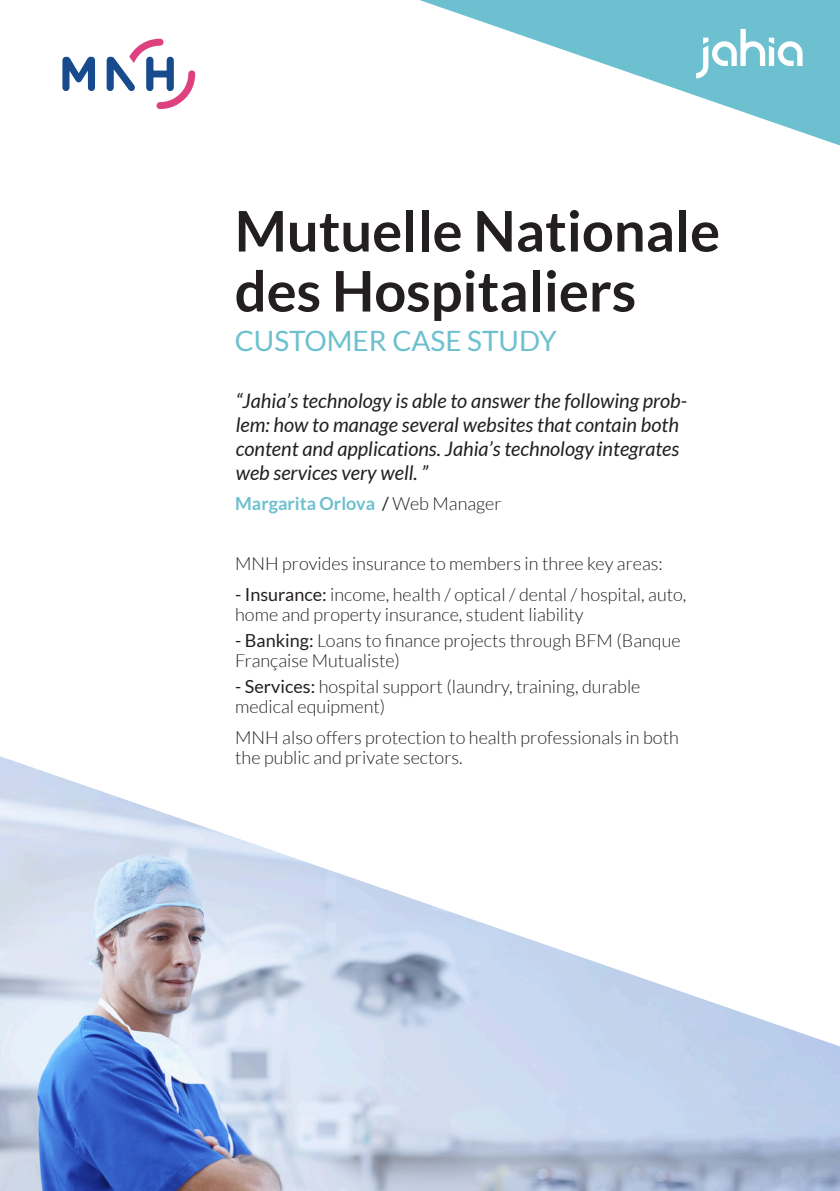
<style>
.page{position:relative;width:840px;height:1191px;background:#fff}
.page>*{position:absolute;margin:0;border:0;box-sizing:border-box;transform-origin:0 0}
.Titre_cards{font:700 56px/60px "Lato";color:#231f20}
.t1{font:28px "Lato";color:#6dc0cf}
.Citations{font:italic 20px/24px "Lato";color:#231f20}
.Texte{font:300 18px/20px "Lato";color:#231f20}
.t2{font:700 18px "Lato";color:#6dc0cf}
.s1{font-weight:400;color:#231f20}
.s2{font-weight:300;color:#231f20}
.s3{font-weight:400}
</style>
<div class="page">
<svg style="left:62px;top:56px;width:33px;height:35px"></svg>
<svg style="left:107px;top:39px;width:88px;height:70px"></svg>
<svg style="left:420px;top:0;width:419px;height:145px"></svg>
<svg style="left:695px;top:29px;width:107px;height:49px"></svg>
<img style="left:0;top:756px;width:839px;height:435px">
<p class="Titre_cards" style="left:234px;top:200px;width:486px">Mutuelle Nationale des Hospitaliers</p>
<p class="t1" style="left:234px;top:326px;width:323px">CUSTOMER CASE STUDY</p>
<p class="Citations" style="left:236px;top:389px;width:452px">“Jahia’s technology is able to answer the following prob&shy;lem: how to manage several websites that contain both content and applications. Jahia’s technology integrates web services very well. ”</p>
<p class="t2" style="left:235px;top:493px;width:268px">Margarita Orlova <span class="s1">/</span> <span class="s2">Web Manager</span></p>
<p class="Texte" style="left:235px;top:553px;width:429px">MNH provides insurance to members in three key areas:</p>
<p class="Texte" style="left:235px;top:585px;width:452px"><span class="s3">- Insurance:</span> income, health / optical / dental / hospital, auto, home and property insurance, student liability</p>
<p class="Texte" style="left:235px;top:630px;width:447px"><span class="s3">- Banking:</span> Loans to finance projects through BFM (Banque<br>Française Mutualiste)</p>
<p class="Texte" style="left:235px;top:676px;width:406px"><span class="s3">- Services:</span> hospital support (laundry, training, durable medical equipment)</p>
<p class="Texte" style="left:235px;top:727px;width:445px">MNH also offers protection to health professionals in both the public and private sectors.</p>
</div>
